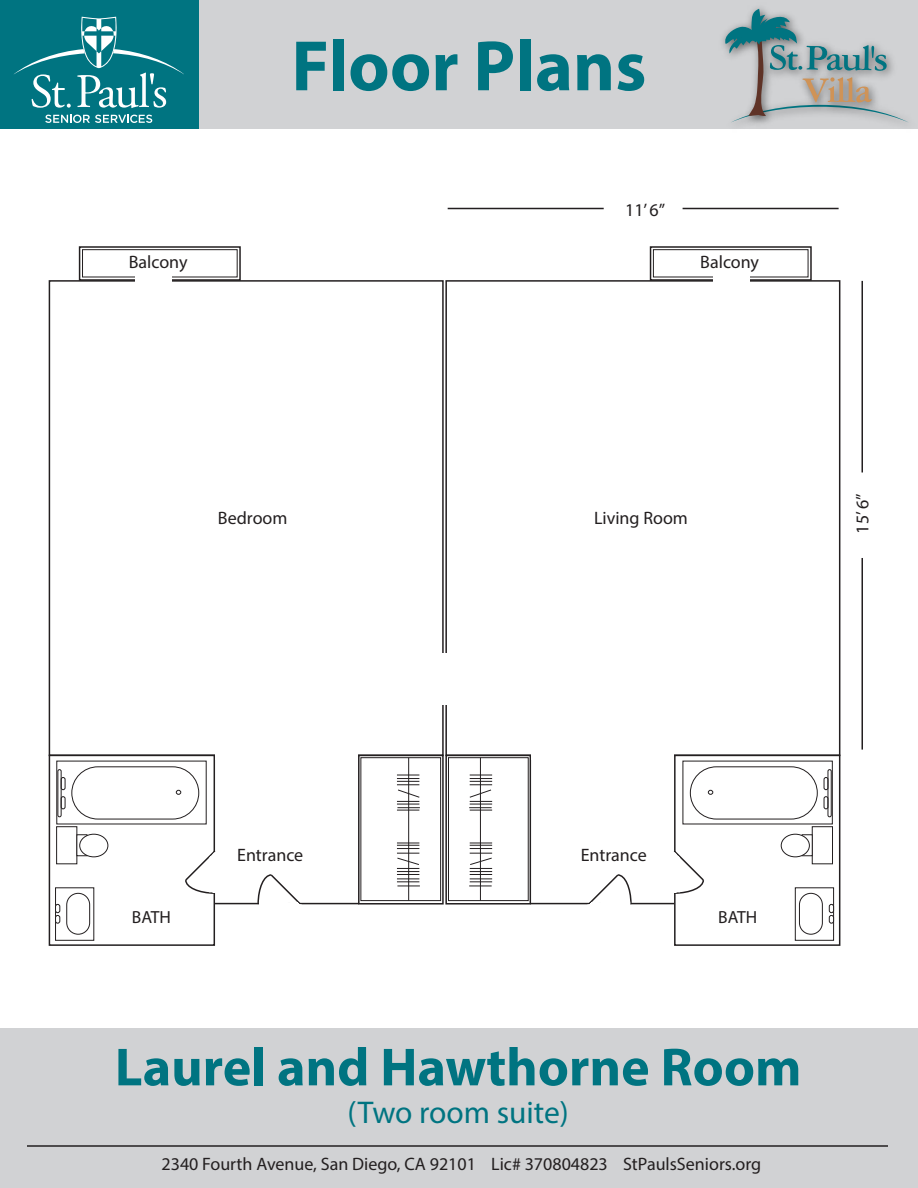
<style>
.page{position:relative;width:918px;height:1188px;background:#fff}
.page>*{position:absolute;margin:0;border:0;box-sizing:border-box;transform-origin:0 0}
.t1{font:700 72px "Myriad Pro";color:#007481}
.t2{font:700 54px "Myriad Pro";color:#007481}
.t3{font:31.5px "Myriad Pro";color:#007481}
.t4{font:18px "Myriad Pro";color:#231f20}
.t5{font:17.55px "Myriad Pro";color:#231f20}
</style>
<div class="page">
<div style="left:0;top:1028px;width:918px;height:160px;background:#d1d2d4"></div>
<div style="left:198px;top:0;width:720px;height:129px;background:#d1d2d4"></div>
<div style="left:0;top:0;width:198px;height:129px;background:#007481"></div>
<svg style="left:14px;top:17px;width:170px;height:91px"></svg>
<svg style="left:45px;top:115px;width:107px;height:8px"></svg>
<svg style="left:723px;top:9px;width:186px;height:114px"></svg>
<hr style="left:27px;top:1145px;width:861px;height:2px;background:#231f20">
<div style="left:49px;top:280px;width:395px;height:476px;border:2px solid #231f20"></div>
<div style="left:79px;top:246px;width:162px;height:35px;border:2px solid #231f20"></div>
<div style="left:49px;top:755px;width:166px;height:191px;border:2px solid #231f20"></div>
<div style="left:71px;top:766px;width:128px;height:53px;border:1px solid #231f20;border-radius:26px"></div>
<div style="left:58px;top:769px;width:4px;height:48px;border:1px solid #231f20;border-radius:2px"></div>
<svg style="left:176px;top:790px;width:5px;height:5px"></svg>
<div style="left:61px;top:777px;width:4px;height:13px;border:1px solid #231f20;border-radius:2px"></div>
<div style="left:61px;top:796px;width:4px;height:13px;border:1px solid #231f20;border-radius:2px"></div>
<div style="left:56px;top:826px;width:21px;height:38px;background:#fff;border:1px solid #231f20"></div>
<svg style="left:76px;top:834px;width:11px;height:22px"></svg>
<div style="left:80px;top:834px;width:28px;height:23px;background:#fff;border-radius:50%"></div>
<div style="left:79px;top:834px;width:29px;height:23px;border:1px solid #231f20;border-radius:50%"></div>
<div style="left:55px;top:887px;width:39px;height:54px;background:#fff;border:1px solid #231f20"></div>
<div style="left:66px;top:893px;width:24px;height:42px;border:1px solid #231f20;border-radius:11px"></div>
<div style="left:55px;top:915px;width:5px;height:9px;border:1px solid #231f20;border-radius:2px"></div>
<svg style="left:56px;top:904px;width:4px;height:19px"></svg>
<div style="left:55px;top:904px;width:5px;height:9px;border:1px solid #231f20;border-radius:2px"></div>
<div style="left:358px;top:755px;width:86px;height:150px;border:2px solid #231f20"></div>
<div style="left:215px;top:752px;width:143px;height:8px;background:#fff"></div>
<hr style="left:215px;top:903px;width:144px;height:1px;background:#231f20">
<svg style="left:257px;top:874px;width:49px;height:31px"></svg>
<hr style="left:408px;top:758px;width:1px;height:143px;background:#231f20">
<svg style="left:397px;top:775px;width:23px;height:36px"></svg>
<svg style="left:397px;top:843px;width:23px;height:44px"></svg>
<div style="left:82px;top:249px;width:156px;height:28px;border:1px solid #231f20"></div>
<div style="left:360px;top:757px;width:81px;height:144px;border:1px solid #231f20"></div>
<svg style="left:185px;top:845px;width:31px;height:50px"></svg>
<div style="left:445px;top:280px;width:395px;height:476px;border:2px solid #231f20"></div>
<div style="left:650px;top:246px;width:162px;height:35px;border:2px solid #231f20"></div>
<div style="left:674px;top:755px;width:166px;height:191px;border:2px solid #231f20"></div>
<div style="left:690px;top:766px;width:128px;height:53px;border:1px solid #231f20;border-radius:26px"></div>
<div style="left:828px;top:769px;width:4px;height:48px;border:1px solid #231f20;border-radius:2px"></div>
<svg style="left:708px;top:790px;width:5px;height:5px"></svg>
<div style="left:824px;top:777px;width:4px;height:13px;border:1px solid #231f20;border-radius:2px"></div>
<div style="left:824px;top:796px;width:4px;height:13px;border:1px solid #231f20;border-radius:2px"></div>
<div style="left:812px;top:826px;width:21px;height:38px;background:#fff;border:1px solid #231f20"></div>
<svg style="left:802px;top:834px;width:11px;height:22px"></svg>
<div style="left:781px;top:834px;width:28px;height:23px;background:#fff;border-radius:50%"></div>
<div style="left:781px;top:834px;width:29px;height:23px;border:1px solid #231f20;border-radius:50%"></div>
<div style="left:795px;top:887px;width:39px;height:54px;background:#fff;border:1px solid #231f20"></div>
<div style="left:799px;top:893px;width:24px;height:42px;border:1px solid #231f20;border-radius:11px"></div>
<div style="left:829px;top:915px;width:5px;height:9px;border:1px solid #231f20;border-radius:2px"></div>
<div style="left:829px;top:904px;width:5px;height:9px;border:1px solid #231f20;border-radius:2px"></div>
<div style="left:445px;top:755px;width:86px;height:150px;border:2px solid #231f20"></div>
<div style="left:531px;top:752px;width:143px;height:8px;background:#fff"></div>
<hr style="left:530px;top:903px;width:144px;height:1px;background:#231f20">
<svg style="left:584px;top:874px;width:48px;height:31px"></svg>
<hr style="left:480px;top:758px;width:1px;height:143px;background:#231f20">
<svg style="left:469px;top:775px;width:23px;height:36px"></svg>
<svg style="left:469px;top:843px;width:24px;height:44px"></svg>
<div style="left:653px;top:249px;width:155px;height:28px;border:1px solid #231f20"></div>
<div style="left:448px;top:757px;width:81px;height:144px;border:1px solid #231f20"></div>
<svg style="left:673px;top:845px;width:31px;height:50px"></svg>
<hr style="left:448px;top:208px;width:156px;height:1px;background:#231f20">
<hr style="left:683px;top:208px;width:156px;height:1px;background:#231f20">
<hr style="left:861px;top:281px;width:2px;height:191px;background:#231f20">
<hr style="left:861px;top:558px;width:2px;height:192px;background:#231f20">
<div style="left:713px;top:273px;width:36px;height:10px;background:#fff"></div>
<div style="left:135px;top:275px;width:37px;height:10px;background:#fff"></div>
<div style="left:426px;top:654px;width:33px;height:51px;background:#fff"></div>
<h1 class="t1" style="left:291px;top:19px;width:356px">Floor Plans</h1>
<p class="t4" style="left:625px;top:199px;width:42px">11’ 6”</p>
<p class="t4" style="left:129px;top:251px;width:60px">Balcony</p>
<p class="t4" style="left:700px;top:251px;width:60px">Balcony</p>
<p class="t4" style="left:218px;top:507px;width:71px">Bedroom</p>
<p class="t4" style="left:594px;top:506px;width:95px">Living Room</p>
<p class="t4" style="left:851px;top:534px;width:42px;rotate:-90deg">15’ 6”</p>
<p class="t4" style="left:237px;top:844px;width:68px">Entrance</p>
<p class="t4" style="left:581px;top:844px;width:68px">Entrance</p>
<p class="t5" style="left:132px;top:906px;width:41px">BATH</p>
<p class="t5" style="left:718px;top:906px;width:41px">BATH</p>
<h2 class="t2" style="left:115px;top:1032px;width:688px">Laurel and Hawthorne Room</h2>
<h3 class="t3" style="left:347px;top:1093px;width:223px">(Two room suite)</h3>
<p class="t4" style="left:162px;top:1153px;width:601px">2340 Fourth Avenue, San Diego, CA 92101 Lic# 370804823 StPaulsSeniors.org</p>
</div>
